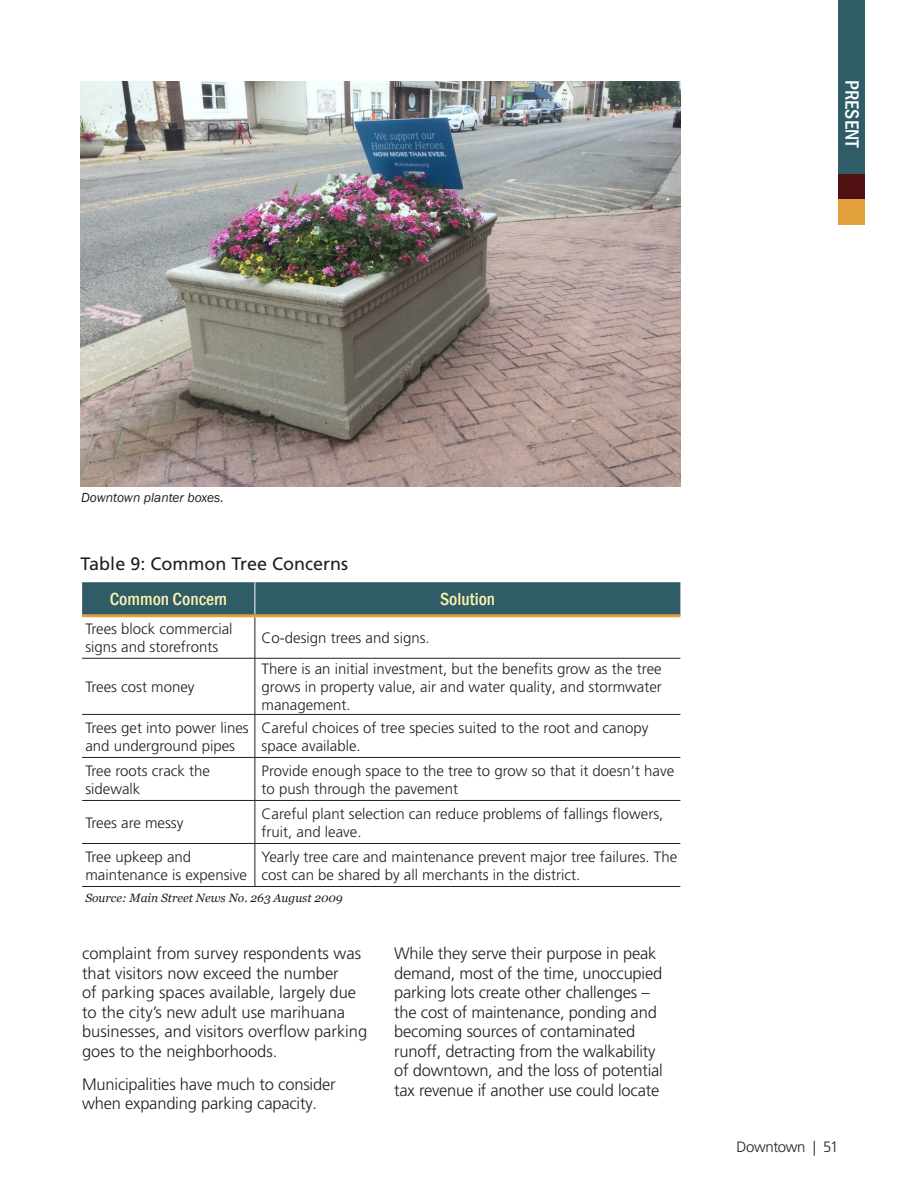
<style>
.page{position:relative;width:918px;height:1188px;background:#fff}
.page>*{position:absolute;margin:0;border:0;box-sizing:border-box;transform-origin:0 0}
.t1{font:500 condensed 19.8px "Franklin Gothic";color:#fff}
.TABLE_TITLE{font:18px "Frutiger LT Pro";color:#231f20}
.Table_header__column{font:500 condensed 18px "Franklin Gothic";color:#fcf4b0}
.t2{font:300 16.5px/19.5px "Frutiger LT Pro";letter-spacing:-.01em;color:#231f20}
.Table_text{font:300 15px/18px "Frutiger LT Pro";color:#231f20}
.Table_text-2{font:300 15px "Frutiger LT Pro";letter-spacing:-.03em;color:#231f20}
.t3{font:italic 13.5px "Franklin Gothic";color:#231f20}
.Source{font:italic 12px "Georgia";color:#231f20}
</style>
<div class="page">
<div style="left:838px;top:173px;width:28px;height:26px;background:#511112"></div>
<div style="left:838px;top:0;width:28px;height:173px;background:#305c67"></div>
<div style="left:838px;top:199px;width:28px;height:26px;background:#e1a03c"></div>
<img style="left:81px;top:81px;width:600px;height:405px">
<div style="left:82px;top:582px;width:598px;height:32px;background:#305c67"></div>
<hr style="left:255px;top:617px;width:1px;height:41px;background:#231f20">
<hr style="left:82px;top:658px;width:173px;height:1px;background:#231f20">
<hr style="left:255px;top:658px;width:425px;height:1px;background:#231f20">
<hr style="left:255px;top:658px;width:1px;height:56px;background:#231f20">
<hr style="left:82px;top:714px;width:173px;height:1px;background:#231f20">
<hr style="left:255px;top:714px;width:425px;height:1px;background:#231f20">
<hr style="left:255px;top:715px;width:1px;height:42px;background:#231f20">
<hr style="left:82px;top:757px;width:173px;height:1px;background:#231f20">
<hr style="left:255px;top:757px;width:425px;height:1px;background:#231f20">
<hr style="left:255px;top:758px;width:1px;height:42px;background:#231f20">
<hr style="left:82px;top:800px;width:173px;height:1px;background:#231f20">
<hr style="left:255px;top:800px;width:425px;height:1px;background:#231f20">
<hr style="left:255px;top:801px;width:1px;height:42px;background:#231f20">
<hr style="left:82px;top:843px;width:173px;height:1px;background:#231f20">
<hr style="left:255px;top:843px;width:425px;height:1px;background:#231f20">
<hr style="left:255px;top:844px;width:1px;height:42px;background:#231f20">
<hr style="left:82px;top:886px;width:173px;height:1px;background:#231f20">
<hr style="left:255px;top:886px;width:425px;height:1px;background:#231f20">
<hr style="left:255px;top:582px;width:1px;height:32px;background:#fff">
<hr style="left:82px;top:614px;width:173px;height:3px;background:#e1a03c">
<hr style="left:255px;top:614px;width:425px;height:3px;background:#e1a03c">
<p class="t1" style="left:865px;top:80px;width:69px;rotate:90deg">PRESENT</p>
<p class="t3" style="left:81px;top:489px;width:144px">Downtown planter boxes.</p>
<p class="TABLE_TITLE" style="left:81px;top:553px;width:269px">Table 9: Common Tree Concerns</p>
<p class="Table_header__column" style="left:110px;top:587px;width:119px">Common Concern</p>
<p class="Table_header__column" style="left:440px;top:587px;width:57px">Solution</p>
<p class="Table_text" style="left:85px;top:620px;width:149px">Trees block commercial signs and storefronts</p>
<p class="Table_text" style="left:262px;top:629px;width:170px">Co-design trees and signs.</p>
<p class="Table_text" style="left:85px;top:678px;width:111px">Trees cost money</p>
<p class="Table_text" style="left:262px;top:660px;width:402px;text-align:justify">There is an initial investment, but the benefits grow as the tree grows in property value, air and water quality, and stormwater management.</p>
<p class="Table_text" style="left:85px;top:718px;width:165px">Trees get into power lines and underground pipes</p>
<p class="Table_text" style="left:262px;top:718px;width:388px">Careful choices of tree species suited to the root and canopy space available.</p>
<p class="Table_text" style="left:85px;top:761px;width:126px">Tree roots crack the sidewalk</p>
<p class="Table_text" style="left:262px;top:761px;width:414px">Provide enough space to the tree to grow so that it doesn’t have to push through the pavement</p>
<p class="Table_text" style="left:85px;top:814px;width:100px">Trees are messy</p>
<p class="Table_text" style="left:262px;top:805px;width:403px">Careful plant selection can reduce problems of fallings flowers, fruit, and leave.</p>
<p class="Table_text" style="left:85px;top:848px;width:163px">Tree upkeep and maintenance is expensive</p>
<p class="Table_text" style="left:262px;top:848px;width:417px">Yearly tree care and maintenance prevent major tree failures. The cost can be shared by all merchants in the district.</p>
<p class="Source" style="left:85px;top:891px;width:259px">Source: Main Street News No. 263 August 2009</p>
<p class="t2" style="left:82px;top:944px;width:287px">complaint from survey respondents was that visitors now exceed the number<br>of parking spaces available, largely due to the city’s new adult use marihuana businesses, and visitors overflow parking goes to the neighborhoods.</p>
<p class="t2" style="left:82px;top:1075px;width:255px">Municipalities have much to consider when expanding parking capacity.</p>
<p class="t2" style="left:394px;top:944px;width:270px">While they serve their purpose in peak demand, most of the time, unoccupied parking lots create other challenges – the cost of maintenance, ponding and becoming sources of contaminated runoff, detracting from the walkability of downtown, and the loss of potential tax revenue if another use could locate</p>
<p class="Table_text-2" style="left:737px;top:1138px;width:103px">Downtown | 51</p>
</div>
